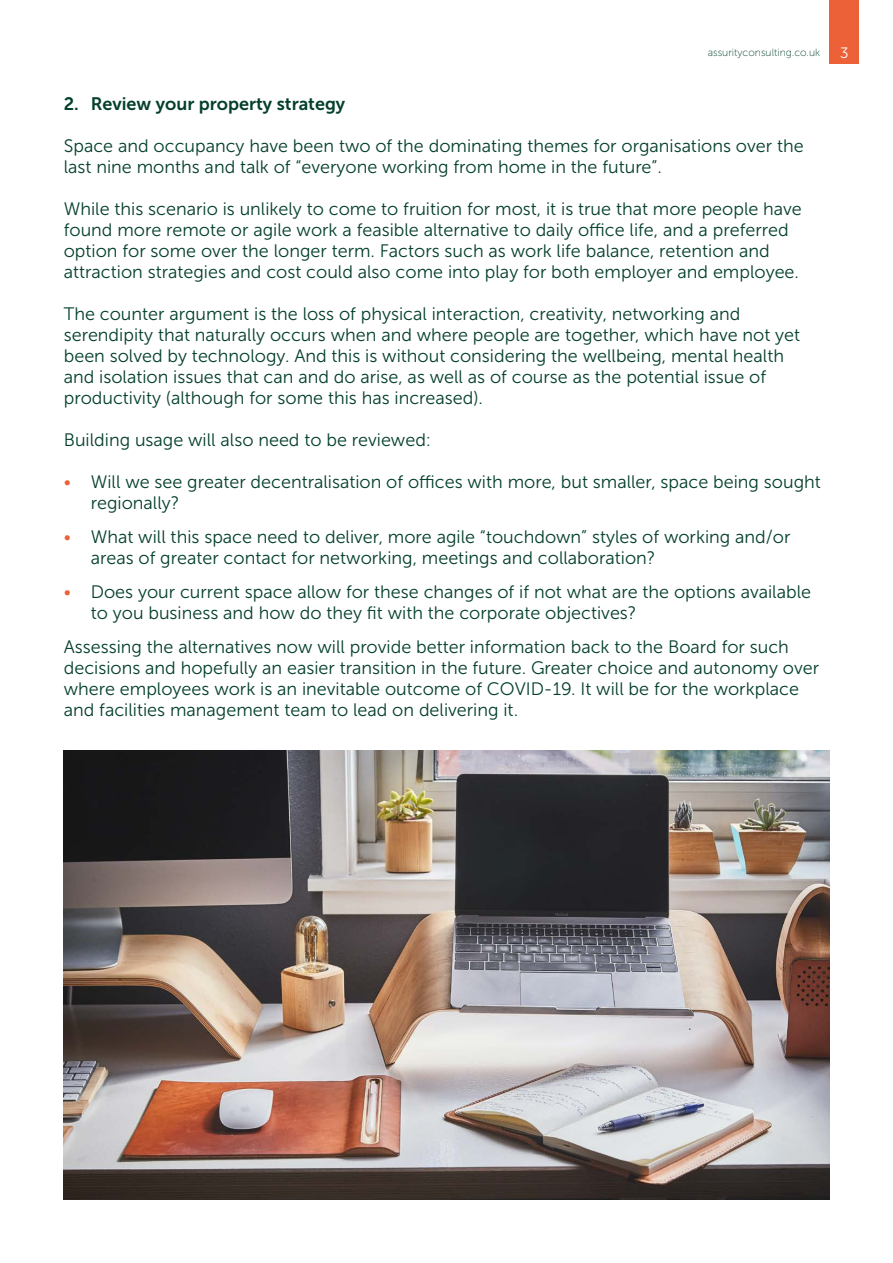
<style>
.page{position:relative;width:893px;height:1263px;background:#fff}
.page>*{position:absolute;margin:0;border:0;box-sizing:border-box;transform-origin:0 0}
.t1{font:18px/21px "Museo Sans 300";color:#04402b}
.t2{font:18px "Museo Sans 700";color:#04402b}
.t3{font:15px "Museo Sans 300";color:#fff}
.t4{font:10.5px "Museo Sans 100";color:#04402b}
.s1{color:#ec6138}
</style>
<div class="page">
<div style="left:829px;top:0;width:30px;height:64px;background:#ec6138"></div>
<img style="left:64px;top:750px;width:765px;height:449px">
<p class="t4" style="left:708px;top:47px;width:114px">assurityconsulting.co.uk</p>
<p class="t3" style="left:840px;top:45px;width:10px">3</p>
<p class="t2" style="left:64px;top:94px;width:283px">2. Review your property strategy</p>
<p class="t1" style="left:64px;top:136px;width:741px">Space and occupancy have been two of the dominating themes for organisations over the last nine months and talk of “everyone working from home in the future”.</p>
<p class="t1" style="left:64px;top:199px;width:740px">While this scenario is unlikely to come to fruition for most, it is true that more people have found more remote or agile work a feasible alternative to daily office life, and a preferred option for some over the longer term. Factors such as work life balance, retention and attraction strategies and cost could also come into play for both employer and employee.</p>
<p class="t1" style="left:64px;top:304px;width:738px">The counter argument is the loss of physical interaction, creativity, networking and serendipity that naturally occurs when and where people are together, which have not yet been solved by technology. And this is without considering the wellbeing, mental health and isolation issues that can and do arise, as well as of course as the potential issue of productivity (although for some this has increased).</p>
<p class="t1" style="left:64px;top:430px;width:369px">Building usage will also need to be reviewed:</p>
<p class="t1" style="left:91px;top:472px;width:732px;text-indent:-27px"><span class="s1">•</span> Will we see greater decentralisation of offices with more, but smaller, space being sought regionally?</p>
<p class="t1" style="left:91px;top:526px;width:701px;text-indent:-27px"><span class="s1">•</span> What will this space need to deliver, more agile “touchdown” styles of working and/or areas of greater contact for networking, meetings and collaboration?</p>
<p class="t1" style="left:91px;top:581px;width:722px;text-indent:-27px"><span class="s1">•</span> Does your current space allow for these changes of if not what are the options available to you business and how do they fit with the corporate objectives?</p>
<p class="t1" style="left:64px;top:636px;width:757px">Assessing the alternatives now will provide better information back to the Board for such decisions and hopefully an easier transition in the future. Greater choice and autonomy over where employees work is an inevitable outcome of COVID-19. It will be for the workplace and facilities management team to lead on delivering it.</p>
</div>
